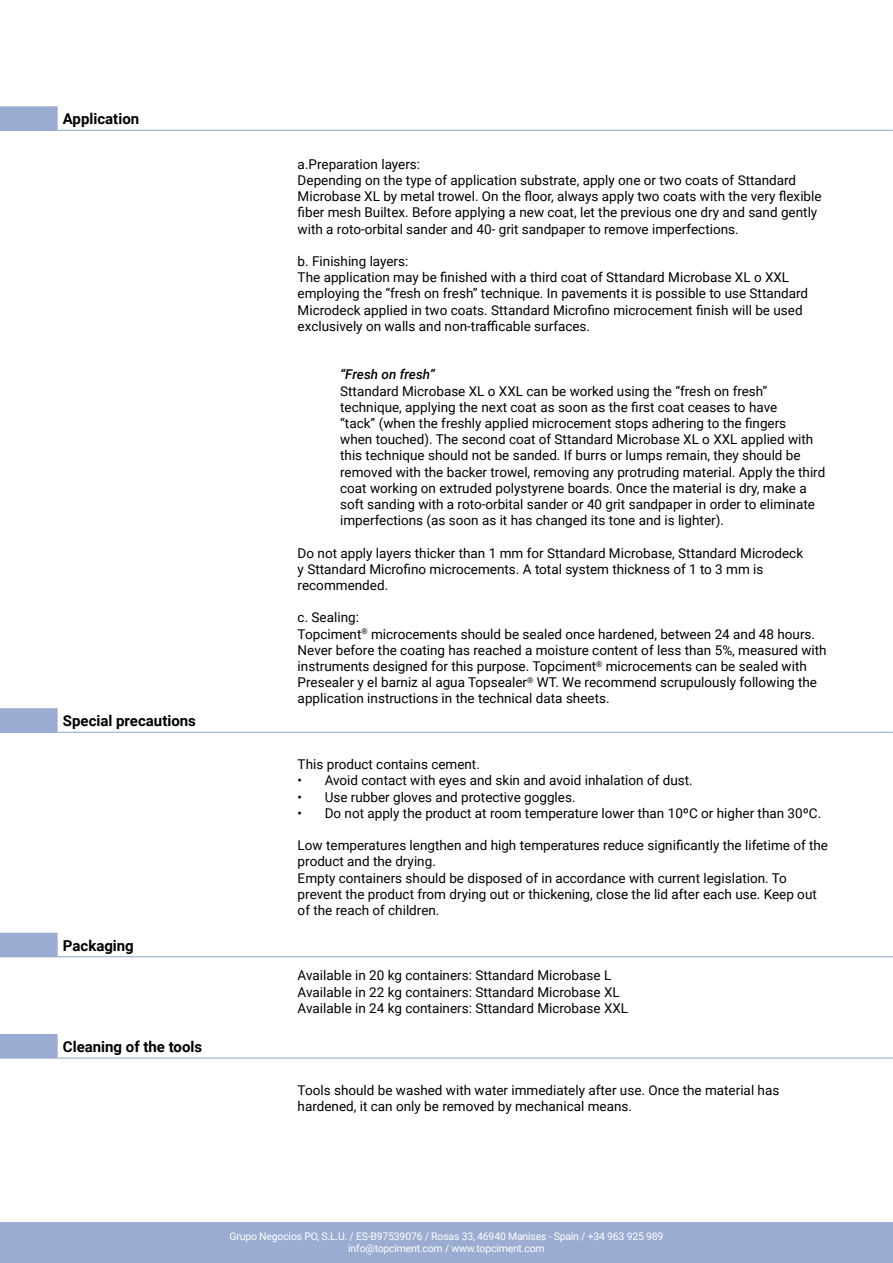
<style>
.page{position:relative;width:893px;height:1263px;background:#fff}
.page>*{position:absolute;margin:0;border:0;box-sizing:border-box;transform-origin:0 0}
.t1{font:700 15px "Roboto";color:#000}
.t2{font:13.5px/16.2px "Roboto";color:#000}
.t3{font:italic 500 13.5px "Roboto";color:#000}
.t4{font:10.5px/12px "Roboto";letter-spacing:-.02em;color:#fff;text-align:center}
</style>
<div class="page">
<div style="left:0;top:1222px;width:893px;height:41px;background:#9aacd1"></div>
<div style="left:1px;top:107px;width:56px;height:23px;background:#9aacd1"></div>
<hr style="left:57px;top:130px;width:836px;height:1px;background:#9aacd1">
<hr style="left:0;top:106px;width:58px;height:2px;background:#9aacd1">
<hr style="left:0;top:108px;width:2px;height:22px;background:#9aacd1">
<hr style="left:56px;top:108px;width:2px;height:22px;background:#9aacd1">
<hr style="left:0;top:130px;width:57px;height:1px;background:#9aacd1">
<div style="left:1px;top:709px;width:56px;height:23px;background:#9aacd1"></div>
<hr style="left:57px;top:732px;width:836px;height:1px;background:#9aacd1">
<hr style="left:0;top:708px;width:58px;height:2px;background:#9aacd1">
<hr style="left:0;top:710px;width:2px;height:22px;background:#9aacd1">
<hr style="left:56px;top:710px;width:2px;height:22px;background:#9aacd1">
<hr style="left:0;top:732px;width:57px;height:1px;background:#9aacd1">
<div style="left:1px;top:933px;width:56px;height:24px;background:#9aacd1"></div>
<hr style="left:57px;top:956px;width:836px;height:1px;background:#9aacd1">
<hr style="left:0;top:933px;width:58px;height:1px;background:#9aacd1">
<hr style="left:0;top:934px;width:2px;height:22px;background:#9aacd1">
<hr style="left:56px;top:934px;width:2px;height:22px;background:#9aacd1">
<hr style="left:0;top:956px;width:57px;height:1px;background:#9aacd1">
<div style="left:1px;top:1035px;width:56px;height:23px;background:#9aacd1"></div>
<hr style="left:57px;top:1057px;width:836px;height:1px;background:#9aacd1">
<hr style="left:0;top:1034px;width:58px;height:1px;background:#9aacd1">
<hr style="left:0;top:1035px;width:2px;height:22px;background:#9aacd1">
<hr style="left:56px;top:1035px;width:2px;height:22px;background:#9aacd1">
<hr style="left:0;top:1057px;width:57px;height:1px;background:#9aacd1">
<p class="t1" style="left:63px;top:108px;width:78px">Application</p>
<p class="t1" style="left:63px;top:710px;width:135px">Special precautions</p>
<p class="t1" style="left:63px;top:935px;width:73px">Packaging</p>
<p class="t1" style="left:63px;top:1036px;width:141px">Cleaning of the tools</p>
<p class="t2" style="left:298px;top:155px;width:525px">a.Preparation layers:<br>Depending on the type of application substrate, apply one or two coats of Sttandard Microbase XL by metal trowel. On the floor, always apply two coats with the very flexible fiber mesh Builtex. Before applying a new coat, let the previous one dry and sand gently with a roto-orbital sander and 40- grit sandpaper to remove imperfections.</p>
<p class="t2" style="left:298px;top:253px;width:512px">b. Finishing layers:<br>The application may be finished with a third coat of Sttandard Microbase XL o XXL employing the “fresh on fresh” technique. In pavements it is possible to use Sttandard Microdeck applied in two coats. Sttandard Microfino microcement finish will be used exclusively on walls and non-trafficable surfaces.</p>
<p class="t3" style="left:340px;top:365px;width:96px">“Fresh on fresh”</p>
<p class="t2" style="left:340px;top:382px;width:487px">Sttandard Microbase XL o XXL can be worked using the “fresh on fresh” technique, applying the next coat as soon as the first coat ceases to have<br>“tack” (when the freshly applied microcement stops adhering to the fingers<br>when touched). The second coat of Sttandard Microbase XL o XXL applied with this technique should not be sanded. If burrs or lumps remain, they should be removed with the backer trowel, removing any protruding material. Apply the third coat working on extruded polystyrene boards. Once the material is dry, make a soft sanding with a roto-orbital sander or 40 grit sandpaper in order to eliminate imperfections (as soon as it has changed its tone and is lighter).</p>
<p class="t2" style="left:298px;top:544px;width:507px">Do not apply layers thicker than 1 mm for Sttandard Microbase, Sttandard Microdeck y Sttandard Microfino microcements. A total system thickness of 1 to 3 mm is recommended.</p>
<p class="t2" style="left:298px;top:609px;width:531px">c. Sealing:<br>Topciment<sup>®</sup> microcements should be sealed once hardened, between 24 and 48 hours.<br>Never before the coating has reached a moisture content of less than 5%, measured with instruments designed for this purpose. Topciment<sup>®</sup> microcements can be sealed with Presealer y el barniz al agua Topsealer<sup>®</sup> WT. We recommend scrupulously following the application instructions in the technical data sheets.</p>
<p class="t2" style="left:298px;top:756px;width:184px">This product contains cement.</p>
<p class="t2" style="left:298px;top:772px;width:397px">• Avoid contact with eyes and skin and avoid inhalation of dust.</p>
<p class="t2" style="left:298px;top:788px;width:279px">• Use rubber gloves and protective goggles.</p>
<p class="t2" style="left:298px;top:804px;width:525px">• Do not apply the product at room temperature lower than 10ºC or higher than 30ºC.</p>
<p class="t2" style="left:298px;top:837px;width:532px">Low temperatures lengthen and high temperatures reduce significantly the lifetime of the product and the drying.<br>Empty containers should be disposed of in accordance with current legislation. To prevent the product from drying out or thickening, close the lid after each use. Keep out of the reach of children.</p>
<p class="t2" style="left:298px;top:967px;width:332px">Available in 20 kg containers: Sttandard Microbase L<br>Available in 22 kg containers: Sttandard Microbase XL<br>Available in 24 kg containers: Sttandard Microbase XXL</p>
<p class="t2" style="left:298px;top:1081px;width:483px">Tools should be washed with water immediately after use. Once the material has hardened, it can only be removed by mechanical means.</p>
<p class="t4" style="left:230px;top:1230px;width:435px">Grupo Negocios PO, S.L.U. / ES-B97539076 / Rosas 33, 46940 Manises - Spain / +34 963 925 989 info@topciment.com / www.topciment.com</p>
</div>
